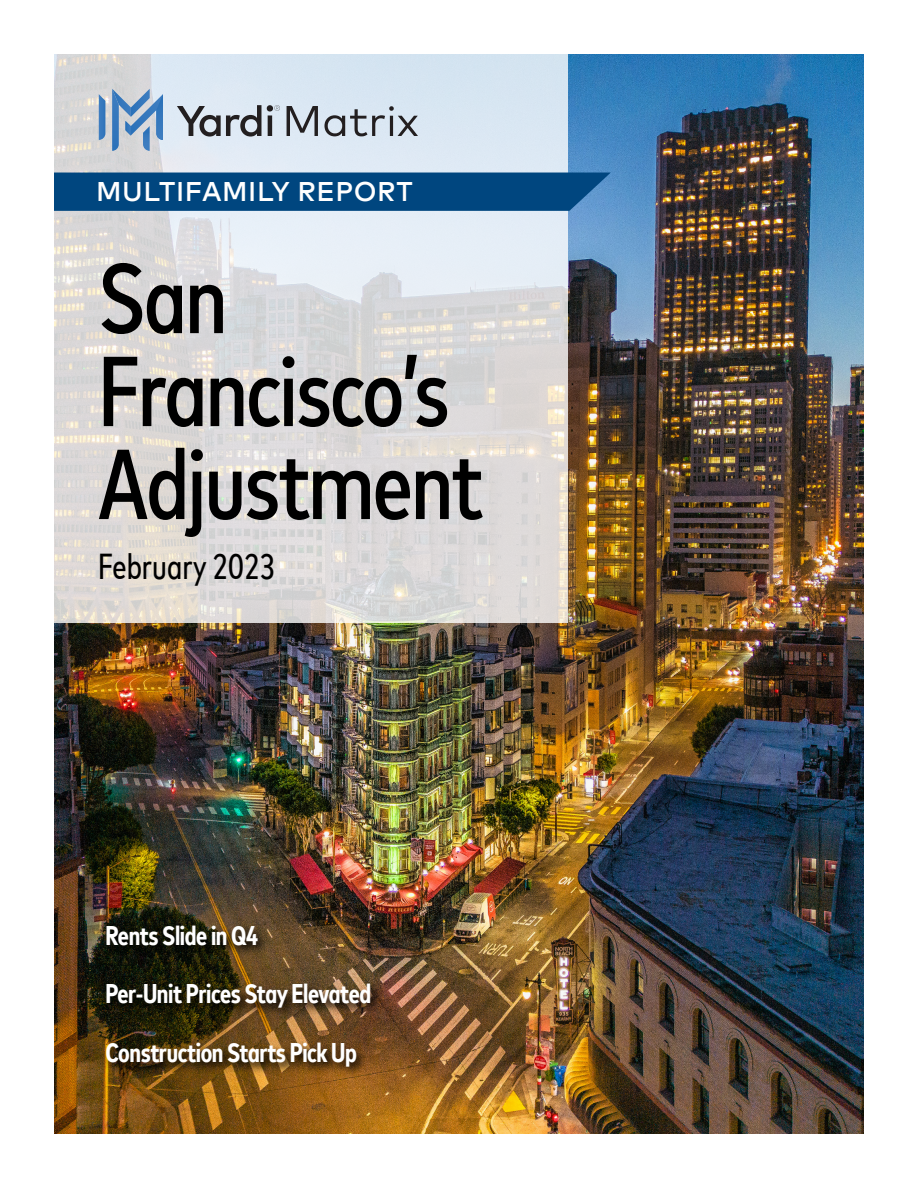
<style>
.page{position:relative;width:918px;height:1188px;background:#fff}
.page>*{position:absolute;margin:0;border:0;box-sizing:border-box;transform-origin:0 0}
.t1{font:500 condensed 99px/93px "Mark Offc Pro";letter-spacing:-.02em;color:#000}
.t2{font:condensed 36px "Mark Offc Pro";color:#000}
.t3{font:700 condensed 27px/58.5px "Mark Offc Pro";letter-spacing:-.015em;color:#fff}
.t4{font:500 27px "Mark Offc Pro";letter-spacing:.02em;color:#fff}
</style>
<div class="page">
<img style="left:54px;top:54px;width:810px;height:1080px">
<svg style="left:54px;top:54px;width:513px;height:569px;background:#dcdddf"></svg>
<div style="left:54px;top:173px;width:557px;height:38px;background:#00467f"></div>
<img style="left:103px;top:923px;width:280px;height:156px">
<svg style="left:177px;top:105px;width:84px;height:32px;background:#9da3aa"></svg>
<svg style="left:267px;top:105px;width:13px;height:31px"></svg>
<svg style="left:287px;top:106px;width:31px;height:30px"></svg>
<svg style="left:324px;top:106px;width:94px;height:30px;background:#aeb7c1"></svg>
<svg style="left:99px;top:94px;width:6px;height:46px"></svg>
<svg style="left:112px;top:89px;width:51px;height:62px;background:#90adcd"></svg>
<p class="t4" style="left:96px;top:171px;width:318px">MULTIFAMILY REPORT</p>
<h1 class="t1" style="left:98px;top:244px;width:387px">San<br>Francisco’s<br>Adjustment</h1>
<h2 class="t2" style="left:98px;top:540px;width:179px">February 2023</h2>
<p class="t3" style="left:105px;top:904px;width:267px">Rents Slide in Q4<br>Per-Unit Prices Stay Elevated<br>Construction Starts Pick Up</p>
</div>
